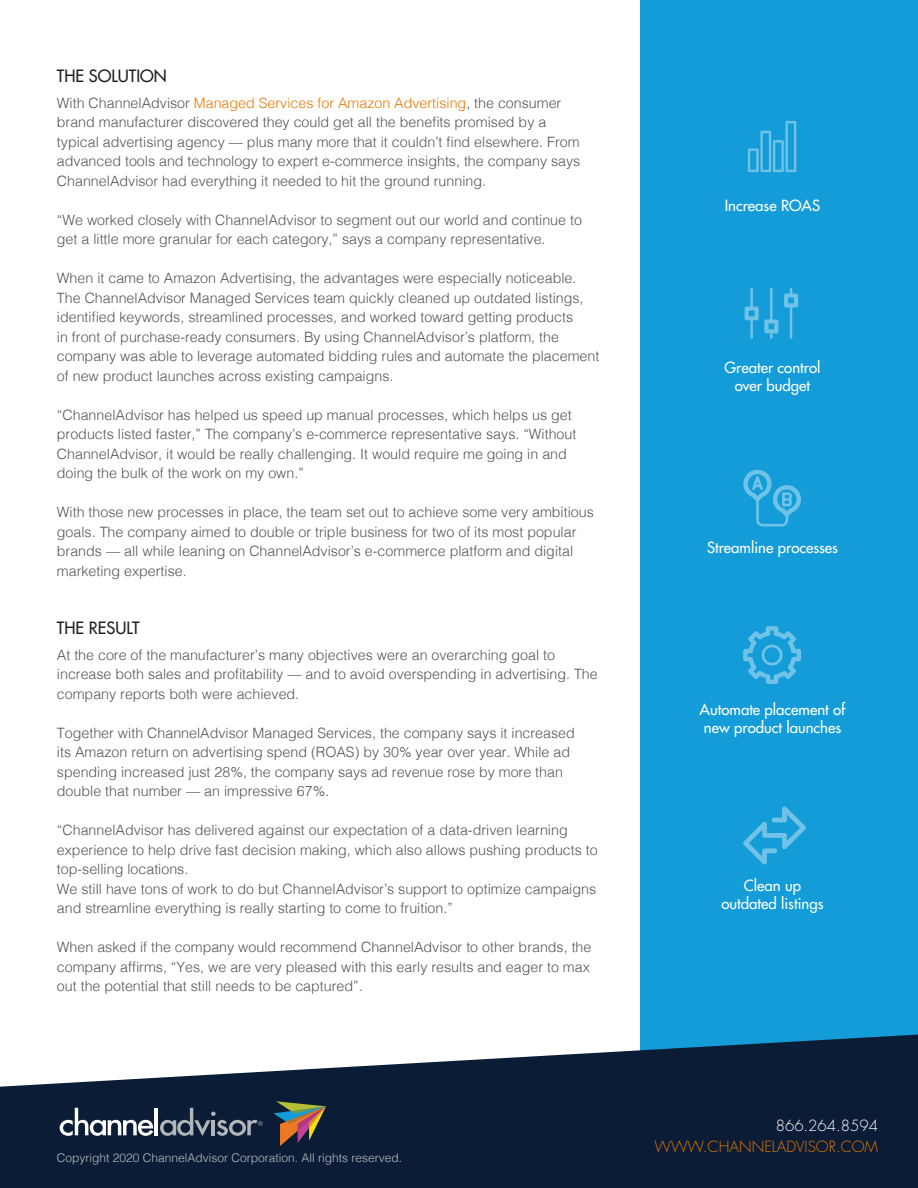
<style>
.page{position:relative;width:918px;height:1188px;background:#fff}
.page>*{position:absolute;margin:0;border:0;box-sizing:border-box;transform-origin:0 0}
.t1{font:500 16.5px "Futura Std";color:#221e1f}
.t2{font:500 15px/18px "Futura Std";color:#fff;text-align:center}
.t3{font:300 15px "Futura Std";color:#ea7800}
.t4{font:300 15px "Futura Std";color:#fff}
.t5{font:300 14.25px/19.5px "Helvetica";color:#515557}
.t6{font:300 12px "Helvetica";color:#bcbec0}
.s1{color:#ea7800}
</style>
<div class="page">
<div style="left:641px;top:0;width:277px;height:1171px;background:#139cd8"></div>
<svg style="left:0;top:1035px;width:918px;height:153px;fill:#0b1c36"></svg>
<svg style="left:273px;top:1101px;width:53px;height:45px;background:#605547"></svg>
<svg style="left:60px;top:1108px;width:93px;height:28px"></svg>
<hr style="left:155px;top:1108px;width:3px;height:27px;background:#fff">
<svg style="left:160px;top:1108px;width:103px;height:28px;background:#3a465a"></svg>
<svg style="left:748px;top:121px;width:48px;height:51px"></svg>
<svg style="left:745px;top:288px;width:53px;height:51px"></svg>
<svg style="left:743px;top:626px;width:58px;height:58px"></svg>
<svg style="left:743px;top:806px;width:63px;height:59px"></svg>
<svg style="left:743px;top:470px;width:58px;height:57px"></svg>
<p class="t1" style="left:57px;top:66px;width:111px">THE SOLUTION</p>
<p class="t5" style="left:57px;top:92px;width:525px">With ChannelAdvisor <span class="s1">Managed Services for Amazon Advertising</span>, the consumer brand manufacturer discovered they could get all the benefits promised by a typical advertising agency — plus many more that it couldn’t find elsewhere. From advanced tools and technology to expert e-commerce insights, the company says ChannelAdvisor had everything it needed to hit the ground running.</p>
<p class="t5" style="left:57px;top:209px;width:527px">“We worked closely with ChannelAdvisor to segment out our world and continue to get a little more granular for each category,” says a company representative.</p>
<p class="t5" style="left:57px;top:267px;width:544px">When it came to Amazon Advertising, the advantages were especially noticeable.<br>The ChannelAdvisor Managed Services team quickly cleaned up outdated listings, identified keywords, streamlined processes, and worked toward getting products<br>in front of purchase-ready consumers. By using ChannelAdvisor’s platform, the company was able to leverage automated bidding rules and automate the placement of new product launches across existing campaigns.</p>
<p class="t5" style="left:57px;top:404px;width:521px">“ChannelAdvisor has helped us speed up manual processes, which helps us get products listed faster,” The company’s e-commerce representative says. “Without ChannelAdvisor, it would be really challenging. It would require me going in and doing the bulk of the work on my own.”</p>
<p class="t5" style="left:57px;top:501px;width:538px">With those new processes in place, the team set out to achieve some very ambitious goals. The company aimed to double or triple business for two of its most popular brands — all while leaning on ChannelAdvisor’s e-commerce platform and digital marketing expertise.</p>
<p class="t1" style="left:57px;top:618px;width:84px">THE RESULT</p>
<p class="t5" style="left:57px;top:644px;width:542px">At the core of the manufacturer’s many objectives were an overarching goal to increase both sales and profitability — and to avoid overspending in advertising. The company reports both were achieved.</p>
<p class="t5" style="left:57px;top:722px;width:519px">Together with ChannelAdvisor Managed Services, the company says it increased its Amazon return on advertising spend (ROAS) by 30% year over year. While ad spending increased just 28%, the company says ad revenue rose by more than double that number — an impressive 67%.</p>
<p class="t5" style="left:57px;top:819px;width:542px">“ChannelAdvisor has delivered against our expectation of a data-driven learning experience to help drive fast decision making, which also allows pushing products to top-selling locations.<br>We still have tons of work to do but ChannelAdvisor’s support to optimize campaigns and streamline everything is really starting to come to fruition.”</p>
<p class="t5" style="left:57px;top:936px;width:536px;text-align:justify">When asked if the company would recommend ChannelAdvisor to other brands, the company affirms, “Yes, we are very pleased with this early results and eager to max out the potential that still needs to be captured”.</p>
<p class="t6" style="left:57px;top:1148px;width:347px">Copyright 2020 ChannelAdvisor Corporation. All rights reserved.</p>
<p class="t2" style="left:725px;top:196px;width:97px">Increase ROAS</p>
<p class="t2" style="left:724px;top:358px;width:97px">Greater control over budget</p>
<p class="t2" style="left:707px;top:538px;width:132px">Streamline processes</p>
<p class="t2" style="left:700px;top:700px;width:147px;text-align:left">Automate placement of new product launches</p>
<p class="t2" style="left:722px;top:877px;width:103px">Clean up outdated listings</p>
<p class="t4" style="left:776px;top:1116px;width:104px">866.264.8594</p>
<p class="t3" style="left:654px;top:1137px;width:225px">WWW.CHANNELADVISOR.COM</p>
</div>
